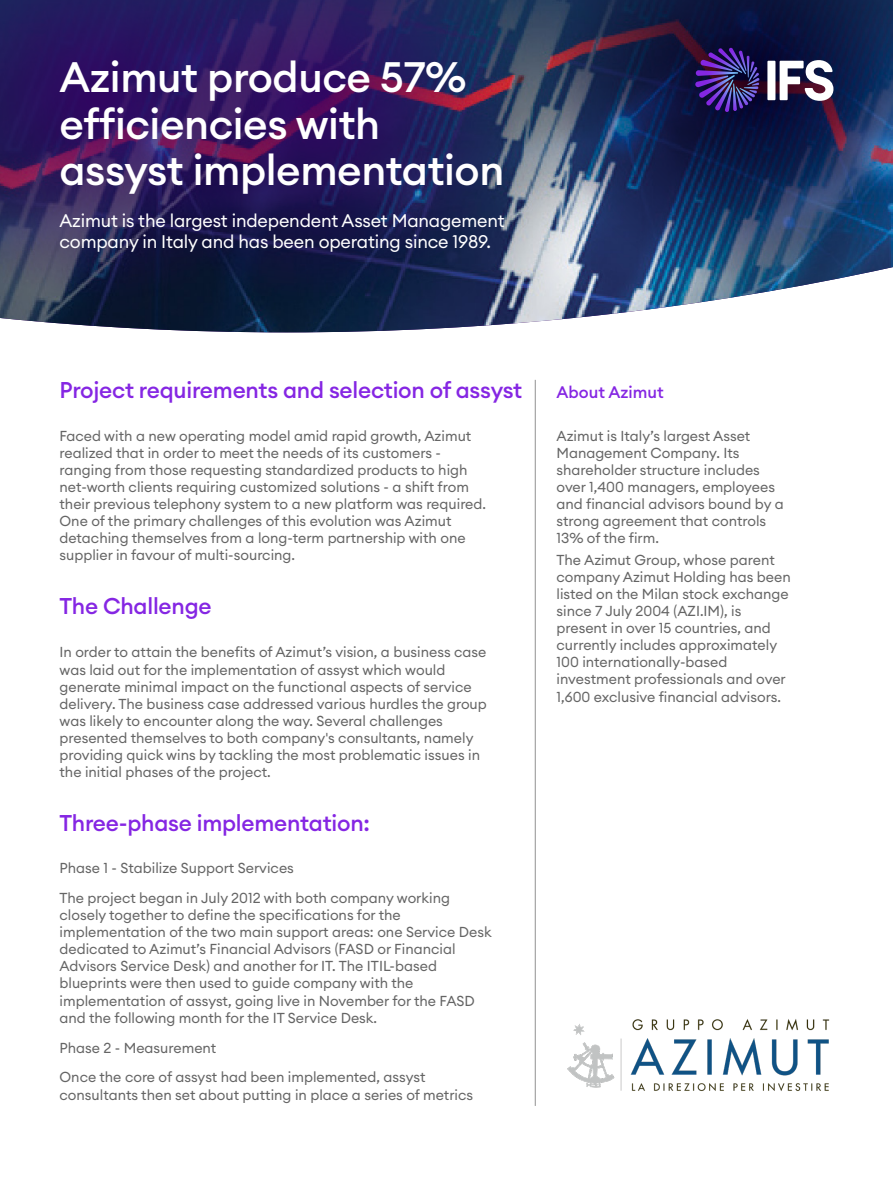
<style>
.page{position:relative;width:893px;height:1191px;background:#fff}
.page>*{position:absolute;margin:0;border:0;box-sizing:border-box;transform-origin:0 0}
.Main_title_white{font:500 42px/46.2px "Euclid Circular A";letter-spacing:-.01em;color:#fff}
.intro_copy_white{font:500 22.5px "Euclid Circular A";letter-spacing:-.01em;color:#8526e3}
.Main_title_white-2{font:18px/21px "Euclid Circular A";letter-spacing:-.01em;color:#fff}
.copy{font:500 16.5px "Euclid Circular A";color:#8526e3}
.copy-2{font:14.25px/17.1px "Euclid Circular A";color:#656565}
.Bullet_list_header_p{font:14.25px "Euclid Circular A";color:#656565}
</style>
<div class="page">
<img style="left:0;top:0;width:741px;height:332px">
<img style="left:538px;top:0;width:355px;height:296px">
<svg style="left:0;top:0;width:99px;height:311px;background:#33255e"></svg>
<svg style="left:99px;top:0;width:432px;height:311px;background:#282058"></svg>
<svg style="left:767px;top:60px;width:66px;height:41px"></svg>
<img style="left:695px;top:48px;width:65px;height:63px">
<hr style="left:535px;top:380px;width:1px;height:726px;background:#919191">
<img style="left:567px;top:1019px;width:263px;height:72px">
<p class="Main_title_white" style="left:60px;top:54px;width:408px">Azimut produce 57% efficiencies with</p>
<p class="Main_title_white" style="left:60px;top:147px;width:446px">assyst implementation</p>
<p class="Main_title_white-2" style="left:60px;top:210px;width:447px">Azimut is the largest independent Asset Management company in Italy and has been operating since 1989.</p>
<p class="intro_copy_white" style="left:60px;top:375px;width:464px">Project requirements and selection of assyst</p>
<p class="copy-2" style="left:60px;top:427px;width:428px">Faced with a new operating model amid rapid growth, Azimut realized that in order to meet the needs of its customers - ranging from those requesting standardized products to high net-worth clients requiring customized solutions - a shift from their previous telephony system to a new platform was required.<br>One of the primary challenges of this evolution was Azimut detaching themselves from a long-term partnership with one supplier in favour of multi-sourcing.</p>
<p class="intro_copy_white" style="left:60px;top:591px;width:154px">The Challenge</p>
<p class="copy-2" style="left:60px;top:643px;width:429px">In order to attain the benefits of Azimut’s vision, a business case was laid out for the implementation of assyst which would generate minimal impact on the functional aspects of service delivery. The business case addressed various hurdles the group was likely to encounter along the way. Several challenges presented themselves to both company's consultants, namely providing quick wins by tackling the most problematic issues in the initial phases of the project.</p>
<p class="intro_copy_white" style="left:60px;top:808px;width:312px">Three-phase implementation:</p>
<p class="Bullet_list_header_p" style="left:60px;top:858px;width:236px">Phase 1 - Stabilize Support Services</p>
<p class="copy-2" style="left:60px;top:889px;width:434px">The project began in July 2012 with both company working closely together to define the specifications for the implementation of the two main support areas: one Service Desk dedicated to Azimut’s Financial Advisors (FASD or Financial Advisors Service Desk) and another for IT. The ITIL-based blueprints were then used to guide company with the implementation of assyst, going live in November for the FASD and the following month for the IT Service Desk.</p>
<p class="Bullet_list_header_p" style="left:60px;top:1038px;width:158px">Phase 2 - Measurement</p>
<p class="copy-2" style="left:60px;top:1068px;width:415px">Once the core of assyst had been implemented, assyst consultants then set about putting in place a series of metrics</p>
<p class="copy" style="left:556px;top:381px;width:109px">About Azimut</p>
<p class="copy-2" style="left:556px;top:427px;width:229px">Azimut is Italy’s largest Asset<br>Management Company. Its shareholder structure includes over 1,400 managers, employees and financial advisors bound by a strong agreement that controls<br>13% of the firm.</p>
<p class="copy-2" style="left:556px;top:551px;width:236px">The Azimut Group, whose parent company Azimut Holding has been listed on the Milan stock exchange since 7 July 2004 (AZI.IM), is present in over 15 countries, and currently includes approximately<br>100 internationally-based investment professionals and over<br>1,600 exclusive financial advisors.</p>
</div>
